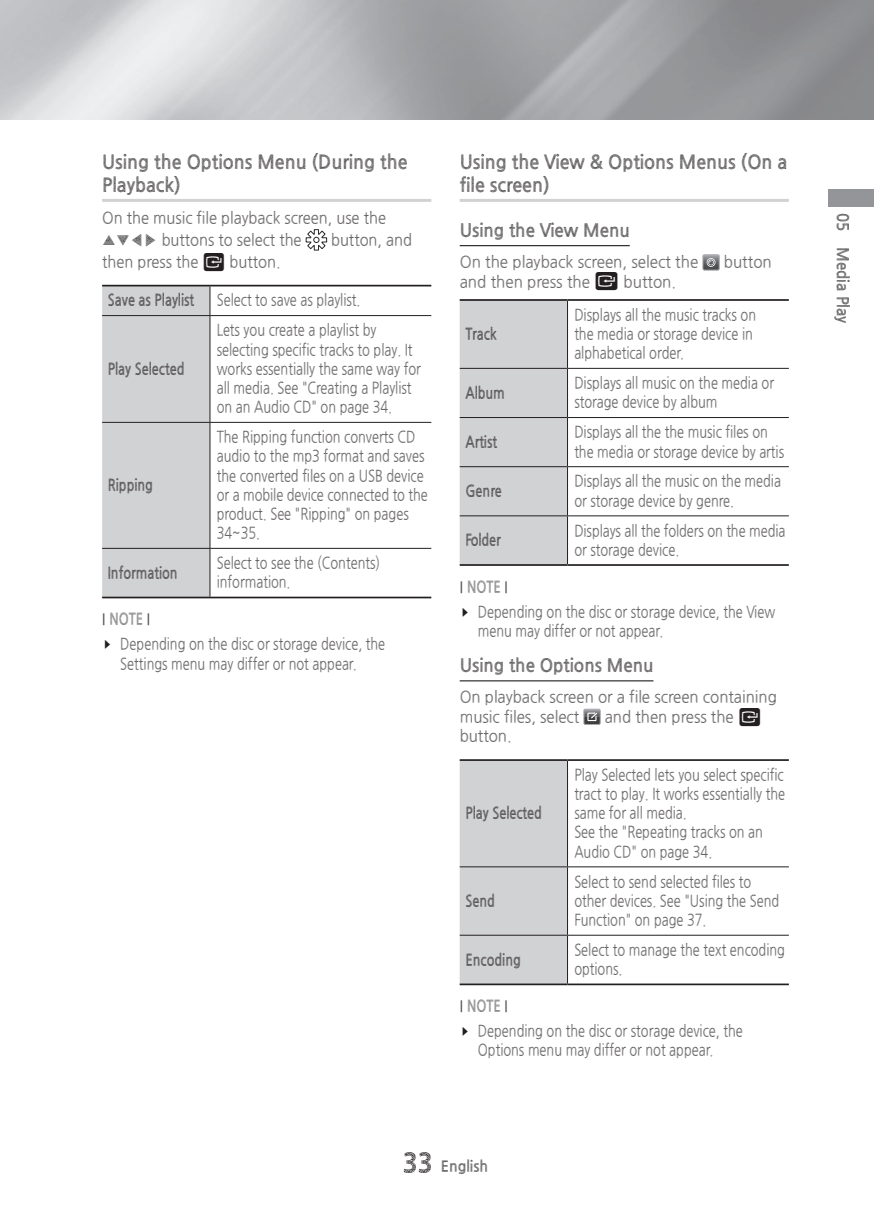
<style>
.page{position:relative;width:874px;height:1225px;background:#fff}
.page>*{position:absolute;margin:0;border:0;box-sizing:border-box;transform-origin:0 0}
.t1{font:700 19px/22.8px "Nanum Gothic OTF Eco";color:#231f20;scale:.95 1}
.t2{font:700 18px "Nanum Gothic OTF Eco";color:#231f20;scale:.95 1}
.t3{font:16px/19.2px "Nanum Gothic OTF Eco";color:#231f20;scale:.8 1}
.t4{font:700 16px "Nanum Gothic OTF Eco";color:#231f20;scale:.8 1}
.t5{font:16px "Nanum Gothic OTF Eco";color:#231f20;scale:.92 1}
.t6{font:16px/19.2px "Nanum Gothic OTF Eco";color:#231f20;scale:.94 1}
.t7{font:16px "Nanum Gothic OTF Eco";color:#231f20;scale:.95 1}
.t8{font:700 16px "Nanum Gothic OTF Eco";color:#231f20;scale:.95 1}
.t9{font:700 15px "Nanum Gothic OTF Eco";color:#231f20;scale:.95 1}
.s1{font-family:"CP Icon 2"}
.s2{font-family:"Helvetica Neue cp";font-weight:500;font-stretch:condensed;color:#57585a}
.s3{font-weight:700;color:#57585a}
.s4{font-family:"CP Icon 1"}
.s5{font-weight:800;font-size:26px}
</style>
<div class="page">
<div style="left:827px;top:189px;width:46px;height:17px;background:#939598"></div>
<hr style="left:102px;top:199px;width:329px;height:3px;background:#d1d2d4">
<svg style="left:305px;top:229px;width:22px;height:21px"></svg>
<div style="left:102px;top:286px;width:108px;height:310px;background:#d1d2d4"></div>
<hr style="left:209px;top:316px;width:1px;height:106px;background:#231f20">
<hr style="left:209px;top:549px;width:1px;height:47px;background:#231f20">
<hr style="left:102px;top:285px;width:108px;height:1px;background:#231f20">
<hr style="left:210px;top:285px;width:221px;height:1px;background:#231f20">
<hr style="left:102px;top:315px;width:108px;height:1px;background:#231f20">
<hr style="left:210px;top:315px;width:221px;height:1px;background:#231f20">
<hr style="left:102px;top:548px;width:108px;height:1px;background:#231f20">
<hr style="left:210px;top:548px;width:221px;height:1px;background:#231f20">
<hr style="left:102px;top:422px;width:108px;height:1px;background:#231f20">
<hr style="left:210px;top:422px;width:221px;height:1px;background:#231f20">
<hr style="left:209px;top:423px;width:1px;height:125px;background:#231f20">
<hr style="left:102px;top:596px;width:108px;height:2px;background:#231f20">
<hr style="left:210px;top:596px;width:221px;height:2px;background:#231f20">
<hr style="left:459px;top:199px;width:329px;height:3px;background:#d1d2d4">
<hr style="left:459px;top:245px;width:170px;height:1px;background:#231f20">
<hr style="left:459px;top:680px;width:194px;height:1px;background:#231f20">
<div style="left:702px;top:254px;width:17px;height:16px;border:1px solid #a8a9ad"></div>
<svg style="left:702px;top:255px;width:16px;height:15px"></svg>
<div style="left:459px;top:301px;width:108px;height:263px;background:#d1d2d4"></div>
<hr style="left:567px;top:301px;width:1px;height:67px;background:#231f20">
<hr style="left:567px;top:369px;width:1px;height:48px;background:#231f20">
<hr style="left:459px;top:466px;width:108px;height:1px;background:#231f20">
<hr style="left:567px;top:466px;width:221px;height:1px;background:#231f20">
<hr style="left:567px;top:467px;width:1px;height:48px;background:#231f20">
<hr style="left:567px;top:516px;width:1px;height:48px;background:#231f20">
<hr style="left:459px;top:299px;width:108px;height:2px;background:#231f20">
<hr style="left:567px;top:299px;width:221px;height:2px;background:#231f20">
<hr style="left:459px;top:368px;width:108px;height:1px;background:#231f20">
<hr style="left:567px;top:368px;width:221px;height:1px;background:#231f20">
<hr style="left:459px;top:515px;width:108px;height:1px;background:#231f20">
<hr style="left:567px;top:515px;width:221px;height:1px;background:#231f20">
<hr style="left:459px;top:417px;width:108px;height:1px;background:#231f20">
<hr style="left:567px;top:417px;width:221px;height:1px;background:#231f20">
<hr style="left:567px;top:418px;width:1px;height:48px;background:#231f20">
<hr style="left:459px;top:564px;width:108px;height:2px;background:#231f20">
<hr style="left:567px;top:564px;width:221px;height:2px;background:#231f20">
<div style="left:583px;top:709px;width:17px;height:16px;border:1px solid #a8a9ad"></div>
<svg style="left:583px;top:709px;width:17px;height:15px"></svg>
<div style="left:459px;top:761px;width:108px;height:222px;background:#d1d2d4"></div>
<hr style="left:567px;top:761px;width:1px;height:105px;background:#231f20">
<hr style="left:567px;top:867px;width:1px;height:67px;background:#231f20">
<hr style="left:567px;top:935px;width:1px;height:48px;background:#231f20">
<hr style="left:459px;top:759px;width:108px;height:2px;background:#231f20">
<hr style="left:567px;top:759px;width:221px;height:2px;background:#231f20">
<hr style="left:459px;top:866px;width:108px;height:1px;background:#231f20">
<hr style="left:567px;top:866px;width:221px;height:1px;background:#231f20">
<hr style="left:459px;top:934px;width:108px;height:1px;background:#231f20">
<hr style="left:567px;top:934px;width:221px;height:1px;background:#231f20">
<hr style="left:459px;top:983px;width:108px;height:2px;background:#231f20">
<hr style="left:567px;top:983px;width:221px;height:2px;background:#231f20">
<p class="t1" style="left:102px;top:152px;width:323px">Using the Options Menu (During the<br>Playback)</p>
<p class="t5" style="left:102px;top:208px;width:310px">On the music file playback screen, use the</p>
<p class="t5" style="left:102px;top:230px;width:218px">▲▼◀▶ buttons to select the</p>
<p class="t5" style="left:331px;top:230px;width:89px">button, and</p>
<p class="t5" style="left:102px;top:252px;width:195px">then press the <span class="s1">V</span> button.</p>
<p class="t4" style="left:108px;top:292px;width:109px">Save as Playlist</p>
<p class="t3" style="left:217px;top:290px;width:181px">Select to save as playlist.</p>
<p class="t4" style="left:108px;top:360px;width:97px">Play Selected</p>
<p class="t4" style="left:108px;top:477px;width:58px">Ripping</p>
<p class="t3" style="left:217px;top:320px;width:256px">Lets you create a playlist by selecting specific tracks to play. It works essentially the same way for all media. See "Creating a Playlist on an Audio CD" on page 34.</p>
<p class="t3" style="left:217px;top:427px;width:265px">The Ripping function converts CD audio to the mp3 format and saves the converted files on a USB device or a mobile device connected to the product. See "Ripping" on pages<br>34~35.</p>
<p class="t4" style="left:108px;top:564px;width:89px">Information</p>
<p class="t3" style="left:217px;top:553px;width:206px">Select to see the (Contents) information.</p>
<p class="t3" style="left:102px;top:606px;width:355px;line-height:24.8px"><span class="s2">|</span> <span class="s3">NOTE</span> <span class="s2">|<br></span><span class="s4">\</span> Depending on the disc or storage device, the</p>
<p class="t3" style="left:120px;top:653px;width:297px">Settings menu may differ or not appear.</p>
<p class="t1" style="left:459px;top:152px;width:346px">Using the View &amp; Options Menus (On a file screen)</p>
<p class="t2" style="left:459px;top:221px;width:180px">Using the View Menu</p>
<p class="t7" style="left:459px;top:252px;width:252px">On the playback screen, select the</p>
<p class="t7" style="left:723px;top:252px;width:52px">button</p>
<p class="t7" style="left:459px;top:272px;width:229px">and then press the <span class="s1">V</span> button.</p>
<p class="t4" style="left:465px;top:325px;width:41px">Track</p>
<p class="t3" style="left:574px;top:305px;width:229px">Displays all the music tracks on the media or storage device in alphabetical order.</p>
<p class="t4" style="left:465px;top:384px;width:51px">Album</p>
<p class="t3" style="left:574px;top:373px;width:251px">Displays all music on the media or storage device by album</p>
<p class="t4" style="left:465px;top:433px;width:41px">Artist</p>
<p class="t3" style="left:574px;top:422px;width:263px">Displays all the the music files on the media or storage device by artis</p>
<p class="t4" style="left:465px;top:482px;width:47px">Genre</p>
<p class="t3" style="left:574px;top:471px;width:260px">Displays all the music on the media or storage device by genre.</p>
<p class="t4" style="left:465px;top:532px;width:46px">Folder</p>
<p class="t3" style="left:574px;top:520px;width:265px">Displays all the folders on the media or storage device.</p>
<p class="t3" style="left:459px;top:574px;width:395px;line-height:24.8px"><span class="s2">|</span> <span class="s3">NOTE</span> <span class="s2">|<br></span><span class="s4">\</span> Depending on the disc or storage device, the View</p>
<p class="t3" style="left:477px;top:621px;width:233px">menu may differ or not appear.</p>
<p class="t2" style="left:459px;top:656px;width:205px">Using the Options Menu</p>
<p class="t6" style="left:459px;top:687px;width:338px">On playback screen or a file screen containing music files, select</p>
<p class="t6" style="left:604px;top:706px;width:168px">and then press the <span class="s1">V</span></p>
<p class="t6" style="left:459px;top:726px;width:57px">button.</p>
<p class="t4" style="left:465px;top:805px;width:97px">Play Selected</p>
<p class="t4" style="left:465px;top:892px;width:38px">Send</p>
<p class="t3" style="left:574px;top:764px;width:265px">Play Selected lets you select specific tract to play. It works essentially the same for all media.<br>See the "Repeating tracks on an<br>Audio CD" on page 34.</p>
<p class="t3" style="left:574px;top:871px;width:258px">Select to send selected files to other devices. See "Using the Send<br>Function" on page 37.</p>
<p class="t4" style="left:465px;top:951px;width:71px">Encoding</p>
<p class="t3" style="left:574px;top:940px;width:265px">Select to manage the text encoding options.</p>
<p class="t3" style="left:459px;top:993px;width:355px;line-height:24.8px"><span class="s2">|</span> <span class="s3">NOTE</span> <span class="s2">|<br></span><span class="s4">\</span> Depending on the disc or storage device, the</p>
<p class="t3" style="left:477px;top:1040px;width:296px">Options menu may differ or not appear.</p>
<p class="t9" style="left:403px;top:1158px;width:91px"><span class="s5">33</span> English</p>
<p class="t8" style="left:850px;top:213px;width:118px;rotate:90deg">05 Media Play</p>
</div>
